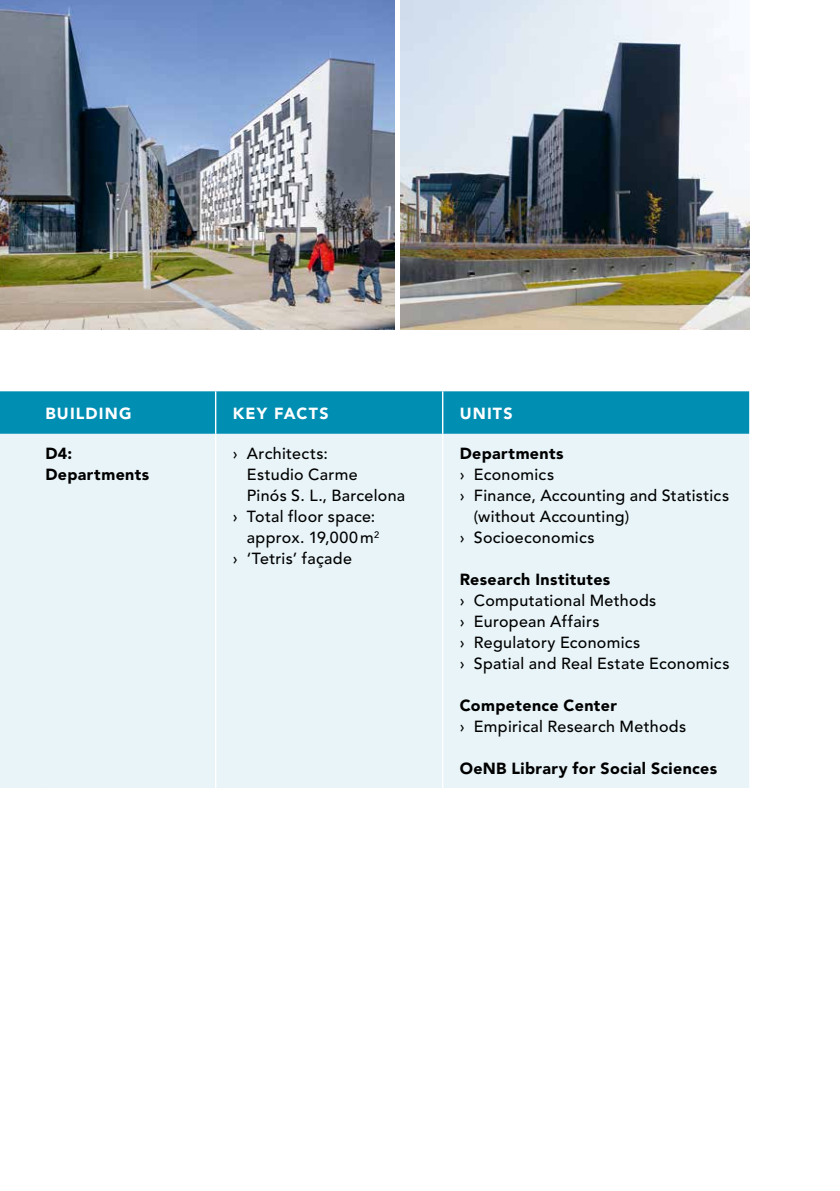
<style>
.page{position:relative;width:840px;height:1191px;background:#fff}
.page>*{position:absolute;margin:0;border:0;box-sizing:border-box;transform-origin:0 0}
.t1{font:500 16px/21px "Avenir LT Std";letter-spacing:.02em;color:#000}
.t2{font:900 16px/21px "Avenir LT Std";letter-spacing:.025em;color:#000}
.t3{font:900 16px "Avenir LT Std";letter-spacing:.075em;color:#fff}
</style>
<div class="page">
<img style="left:400px;top:0;width:348px;height:329px">
<img style="left:0;top:0;width:394px;height:329px">
<div style="left:0;top:391px;width:748px;height:43px;background:#008fb3"></div>
<div style="left:0;top:434px;width:748px;height:354px;background:#e8f4f8"></div>
<hr style="left:215px;top:391px;width:1px;height:43px;background:#fff">
<hr style="left:442px;top:391px;width:1px;height:43px;background:#fff">
<hr style="left:215px;top:434px;width:1px;height:354px;background:#fff">
<hr style="left:442px;top:434px;width:1px;height:354px;background:#fff">
<p class="t3" style="left:45px;top:403px;width:88px">BUILDING</p>
<p class="t3" style="left:232px;top:403px;width:97px">KEY FACTS</p>
<p class="t3" style="left:459px;top:403px;width:54px">UNITS</p>
<p class="t2" style="left:45px;top:443px;width:105px">D4:<br>Departments</p>
<p class="t1" style="left:232px;top:443px;width:97px">› Architects:</p>
<p class="t2" style="left:459px;top:443px;width:105px">Departments</p>
<p class="t1" style="left:459px;top:464px;width:96px">› Economics</p>
<p class="t1" style="left:459px;top:485px;width:271px">› Finance, Accounting and Statistics</p>
<p class="t1" style="left:473px;top:506px;width:157px">(without Accounting)</p>
<p class="t1" style="left:459px;top:527px;width:136px">› Socioeconomics</p>
<p class="t2" style="left:459px;top:569px;width:152px">Research Institutes</p>
<p class="t1" style="left:459px;top:590px;width:271px">› Computational Methods<br>› European Affairs<br>› Regulatory Economics<br>› Spatial and Real Estate Economics</p>
<p class="t2" style="left:459px;top:695px;width:159px">Competence Center</p>
<p class="t1" style="left:459px;top:716px;width:228px">› Empirical Research Methods</p>
<p class="t2" style="left:459px;top:758px;width:259px">OeNB Library for Social Sciences</p>
<p class="t1" style="left:247px;top:464px;width:112px">Estudio Carme</p>
<p class="t1" style="left:247px;top:485px;width:160px">Pinós S. L., Barcelona</p>
<p class="t1" style="left:232px;top:506px;width:144px">› Total floor space:</p>
<p class="t1" style="left:247px;top:527px;width:134px">approx. 19,000m<sup>2</sup></p>
<p class="t1" style="left:232px;top:548px;width:121px">› ‘Tetris’ façade</p>
</div>
